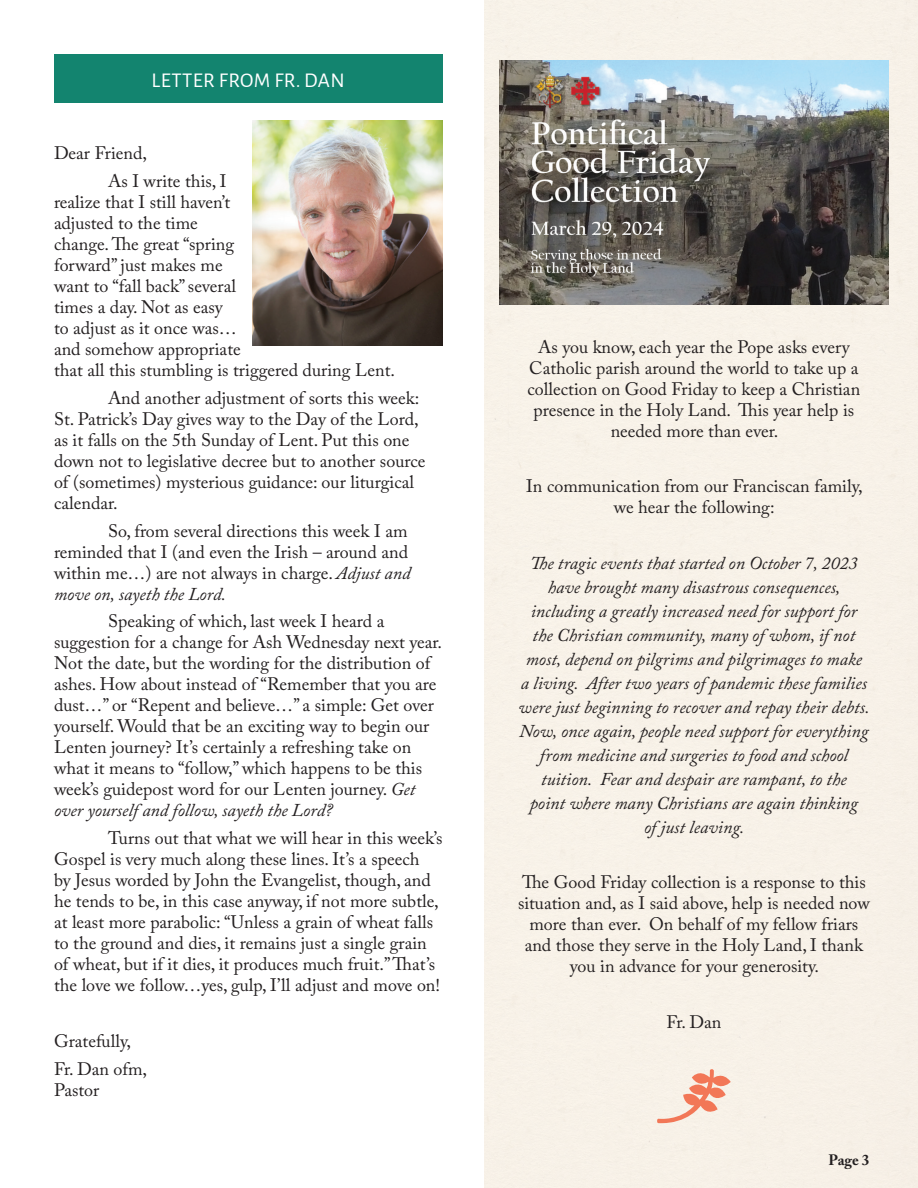
<style>
.page{position:relative;width:918px;height:1188px;background:#fff}
.page>*{position:absolute;margin:0;border:0;box-sizing:border-box;transform-origin:0 0}
.t1{font:21px "Alegreya Sans SC";letter-spacing:.02em;color:#fff}
.t2{font:18px/21px "Adobe Caslon Pro";color:#231f20}
.t3{font:italic 18px/24px "Adobe Caslon Pro";color:#231f20;text-align:center}
.t4{font:700 15px "Adobe Caslon Pro";color:#231f20}
.s1{font-style:italic}
</style>
<div class="page">
<div style="left:485px;top:0;width:433px;height:1188px;background:#f7f1e8"></div>
<img style="left:252px;top:121px;width:191px;height:225px">
<div style="left:54px;top:54px;width:389px;height:48px;background:#13846f"></div>
<svg style="left:657px;top:1068px;width:74px;height:56px;background:#f5cfbf"></svg>
<img style="left:500px;top:60px;width:388px;height:244px">
<p class="t1" style="left:152px;top:65px;width:195px">LETTER FROM FR. DAN</p>
<p class="t2" style="left:108px;top:139px;width:120px;line-height:27.8px;text-indent:-54px">Dear Friend,<br>As I write this, I</p>
<p class="t2" style="left:54px;top:191px;width:343px">realize that I still haven’t<br>adjusted to the time<br>change. The great “spring<br>forward” just makes me<br>want to “fall back” several<br>times a day. Not as easy<br>to adjust as it once was…<br>and somehow appropriate<br>that all this stumbling is triggered during Lent.</p>
<p class="t2" style="left:54px;top:387px;width:373px;text-indent:54px">And another adjustment of sorts this week:<br>St. Patrick’s Day gives way to the Day of the Lord, as it falls on the 5th Sunday of Lent. Put this one down not to legislative decree but to another source of (sometimes) mysterious guidance: our liturgical calendar.</p>
<p class="t2" style="left:54px;top:520px;width:358px;text-indent:54px">So, from several directions this week I am reminded that I (and even the Irish – around and within me…) are not always in charge. <span class="s1">Adjust and move on, sayeth the Lord.</span></p>
<p class="t2" style="left:54px;top:611px;width:390px;text-indent:54px">Speaking of which, last week I heard a suggestion for a change for Ash Wednesday next year.<br>Not the date, but the wording for the distribution of ashes. How about instead of “Remember that you are dust…” or “Repent and believe…” a simple: Get over yourself. Would that be an exciting way to begin our Lenten journey? It’s certainly a refreshing take on what it means to “follow,” which happens to be this week’s guidepost word for our Lenten journey. <span class="s1">Get over yourself and follow, sayeth the Lord?</span></p>
<p class="t2" style="left:54px;top:827px;width:390px;text-indent:54px">Turns out that what we will hear in this week’s Gospel is very much along these lines. It’s a speech<br>by Jesus worded by John the Evangelist, though, and he tends to be, in this case anyway, if not more subtle, at least more parabolic: “Unless a grain of wheat falls to the ground and dies, it remains just a single grain of wheat, but if it dies, it produces much fruit.” That’s the love we follow…yes, gulp, I’ll adjust and move on!</p>
<p class="t2" style="left:54px;top:1027px;width:95px;line-height:27.8px">Gratefully,<br>Fr. Dan ofm,</p>
<p class="t2" style="left:54px;top:1079px;width:47px">Pastor</p>
<p class="t2" style="left:528px;top:336px;width:334px;text-align:center">As you know, each year the Pope asks every Catholic parish around the world to take up a collection on Good Friday to keep a Christian presence in the Holy Land. This year help is needed more than ever.</p>
<p class="t2" style="left:526px;top:475px;width:338px;text-align:center">In communication from our Franciscan family, we hear the following:</p>
<p class="t3" style="left:519px;top:550px;width:353px">The tragic events that started on October 7, 2023 have brought many disastrous consequences, including a greatly increased need for support for the Christian community, many of whom, if not most, depend on pilgrims and pilgrimages to make<br>a living. After two years of pandemic these families were just beginning to recover and repay their debts.<br>Now, once again, people need support for everything from medicine and surgeries to food and school tuition. Fear and despair are rampant, to the<br>point where many Christians are again thinking<br>of just leaving.</p>
<p class="t2" style="left:518px;top:871px;width:353px;text-align:center">The Good Friday collection is a response to this situation and, as I said above, help is needed now more than ever. On behalf of my fellow friars and those they serve in the Holy Land, I thank you in advance for your generosity.</p>
<p class="t2" style="left:666px;top:1011px;width:56px">Fr. Dan</p>
<p class="t4" style="left:829px;top:1151px;width:42px">Page 3</p>
</div>
